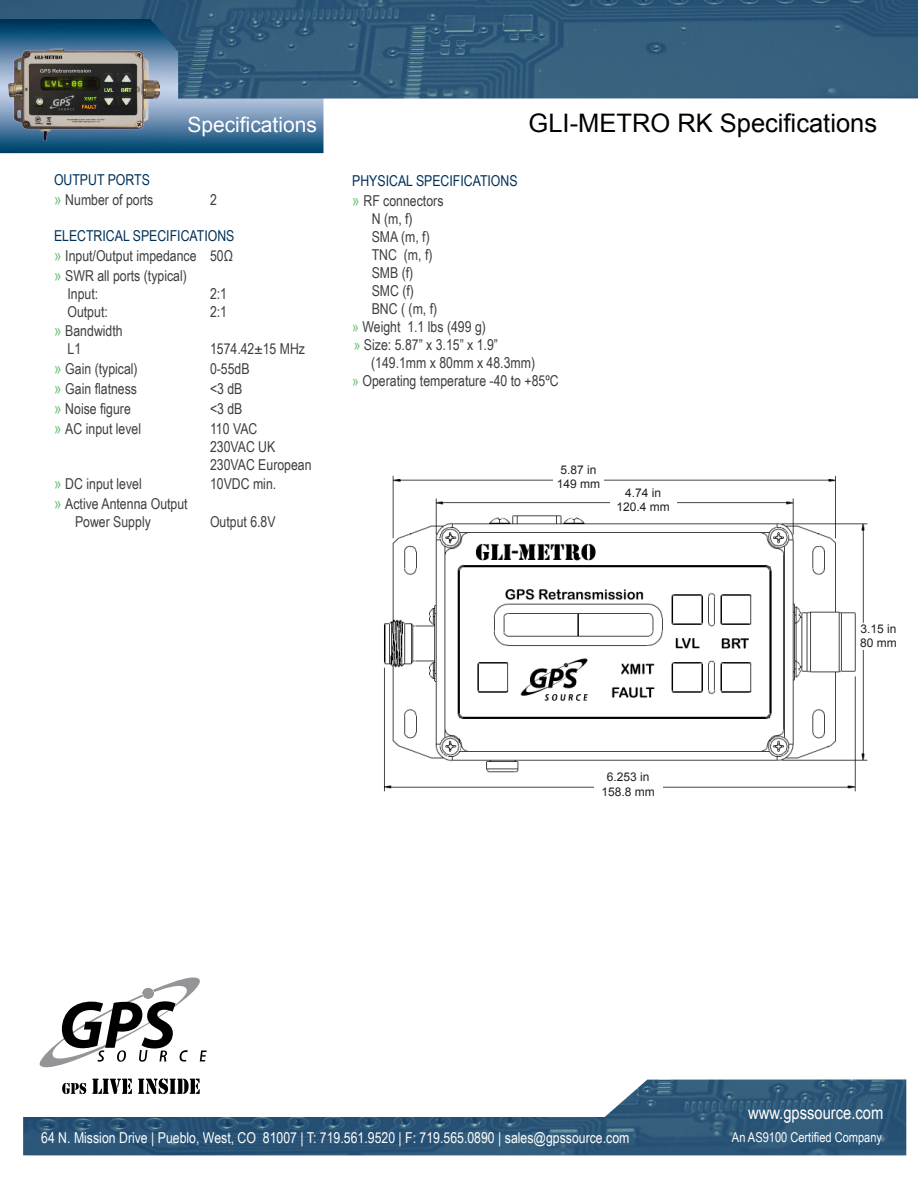
<style>
.page{position:relative;width:918px;height:1188px;background:#fff}
.page>*{position:absolute;margin:0;border:0;box-sizing:border-box;transform-origin:0 0}
.t1{font:25.5px "Arial";color:#000}
.t2{font:21px "Arial";color:#fff}
.t3{font:18px "Arial Narrow";color:#fff}
.t4{font:15px "Arial Narrow";color:#3e3e3f}
.t5{font:15px "Arial Narrow";color:#fff}
.t6{font:15px "Arial Narrow";color:#003058}
.t7{font:13.5px "Arial Narrow";color:#fff}
.t8{font:12px "Arial";color:#231f20}
.s1{font-size:16.5px;color:#6bc175}
.s2{color:#6bc175}
</style>
<div class="page">
<img style="left:0;top:99px;width:324px;height:54px">
<img style="left:0;top:0;width:918px;height:99px">
<img style="left:23px;top:1079px;width:883px;height:76px">
<svg style="left:40px;top:977px;width:167px;height:91px"></svg>
<svg style="left:62px;top:1083px;width:24px;height:11px"></svg>
<svg style="left:92px;top:1079px;width:40px;height:15px"></svg>
<svg style="left:138px;top:1078px;width:62px;height:16px"></svg>
<img style="left:384px;top:475px;width:484px;height:317px">
<div style="left:857px;top:624px;width:43px;height:26px;background:#fff"></div>
<div style="left:594px;top:773px;width:69px;height:28px;background:#fff"></div>
<div style="left:610px;top:488px;width:66px;height:27px;background:#fff"></div>
<div style="left:553px;top:465px;width:51px;height:27px;background:#fff"></div>
<img style="left:9px;top:48px;width:151px;height:93px">
<p class="t2" style="left:187px;top:111px;width:131px">Specifications</p>
<p class="t1" style="left:529px;top:106px;width:350px">GLI-METRO RK Specifications</p>
<p class="t6" style="left:54px;top:169px;width:97px">OUTPUT PORTS</p>
<p class="t4" style="left:54px;top:189px;width:101px"><span class="s1">»</span> Number of ports</p>
<p class="t4" style="left:210px;top:189px;width:8px">2</p>
<p class="t6" style="left:54px;top:225px;width:182px">ELECTRICAL SPECIFICATIONS</p>
<p class="t4" style="left:54px;top:245px;width:181px"><span class="s1">»</span> Input/Output impedance 50Ω</p>
<p class="t4" style="left:54px;top:264px;width:134px"><span class="s1">»</span> SWR all ports (typical)</p>
<p class="t4" style="left:68px;top:282px;width:32px">Input:</p>
<p class="t4" style="left:210px;top:282px;width:19px">2:1</p>
<p class="t4" style="left:68px;top:300px;width:42px">Output:</p>
<p class="t4" style="left:210px;top:300px;width:19px">2:1</p>
<p class="t4" style="left:54px;top:320px;width:70px"><span class="s1">»</span> Bandwidth</p>
<p class="t4" style="left:68px;top:338px;width:15px">L1</p>
<p class="t4" style="left:210px;top:338px;width:97px">1574.42±15 MHz</p>
<p class="t4" style="left:54px;top:358px;width:85px"><span class="s1">»</span> Gain (typical)</p>
<p class="t4" style="left:210px;top:358px;width:41px">0-55dB</p>
<p class="t4" style="left:54px;top:378px;width:85px"><span class="s1">»</span> Gain flatness</p>
<p class="t4" style="left:210px;top:378px;width:34px">&lt;3 dB</p>
<p class="t4" style="left:54px;top:398px;width:78px"><span class="s1">»</span> Noise figure</p>
<p class="t4" style="left:210px;top:398px;width:34px">&lt;3 dB</p>
<p class="t4" style="left:54px;top:417px;width:89px"><span class="s1">»</span> AC input level</p>
<p class="t4" style="left:210px;top:417px;width:49px">110 VAC</p>
<p class="t4" style="left:210px;top:435px;width:67px">230VAC UK</p>
<p class="t4" style="left:210px;top:453px;width:103px">230VAC European</p>
<p class="t4" style="left:54px;top:473px;width:89px"><span class="s1">»</span> DC input level</p>
<p class="t4" style="left:210px;top:473px;width:68px">10VDC min.</p>
<p class="t4" style="left:54px;top:493px;width:135px"><span class="s1">»</span> Active Antenna Output</p>
<p class="t4" style="left:75px;top:511px;width:77px">Power Supply</p>
<p class="t4" style="left:210px;top:511px;width:67px">Output 6.8V</p>
<p class="t6" style="left:352px;top:170px;width:167px">PHYSICAL SPECIFICATIONS</p>
<p class="t4" style="left:352px;top:190px;width:93px"><span class="s1">»</span> RF connectors</p>
<p class="t4" style="left:372px;top:208px;width:42px">N (m, f)</p>
<p class="t4" style="left:372px;top:226px;width:60px">SMA (m, f)</p>
<p class="t4" style="left:372px;top:244px;width:62px">TNC (m, f)</p>
<p class="t4" style="left:372px;top:262px;width:43px">SMB (f)</p>
<p class="t4" style="left:372px;top:280px;width:44px">SMC (f)</p>
<p class="t4" style="left:372px;top:298px;width:67px">BNC ( (m, f)</p>
<p class="t4" style="left:352px;top:316px;width:135px"><span class="s2">»</span> Weight 1.1 lbs (499 g)</p>
<p class="t4" style="left:354px;top:334px;width:146px"><span class="s2">»</span> Size: 5.87” x 3.15” x 1.9”</p>
<p class="t4" style="left:371px;top:352px;width:166px">(149.1mm x 80mm x 48.3mm)</p>
<p class="t4" style="left:352px;top:370px;width:208px"><span class="s2">»</span> Operating temperature -40 to +85ºC</p>
<p class="t8" style="left:560px;top:462px;width:38px">5.87 in</p>
<p class="t8" style="left:557px;top:476px;width:45px">149 mm</p>
<p class="t8" style="left:625px;top:485px;width:38px">4.74 in</p>
<p class="t8" style="left:617px;top:499px;width:55px">120.4 mm</p>
<p class="t8" style="left:607px;top:769px;width:44px">6.253 in</p>
<p class="t8" style="left:602px;top:784px;width:55px">158.8 mm</p>
<p class="t8" style="left:860px;top:621px;width:38px">3.15 in</p>
<p class="t8" style="left:860px;top:635px;width:38px">80 mm</p>
<p class="t5" style="left:41px;top:1127px;width:590px">64 N. Mission Drive | Pueblo, West, CO 81007 | T: 719.561.9520 | F: 719.565.0890 | sales@gpssource.com</p>
<p class="t3" style="left:748px;top:1100px;width:137px">www.gpssource.com</p>
<p class="t7" style="left:732px;top:1127px;width:152px">An AS9100 Certified Company</p>
</div>
